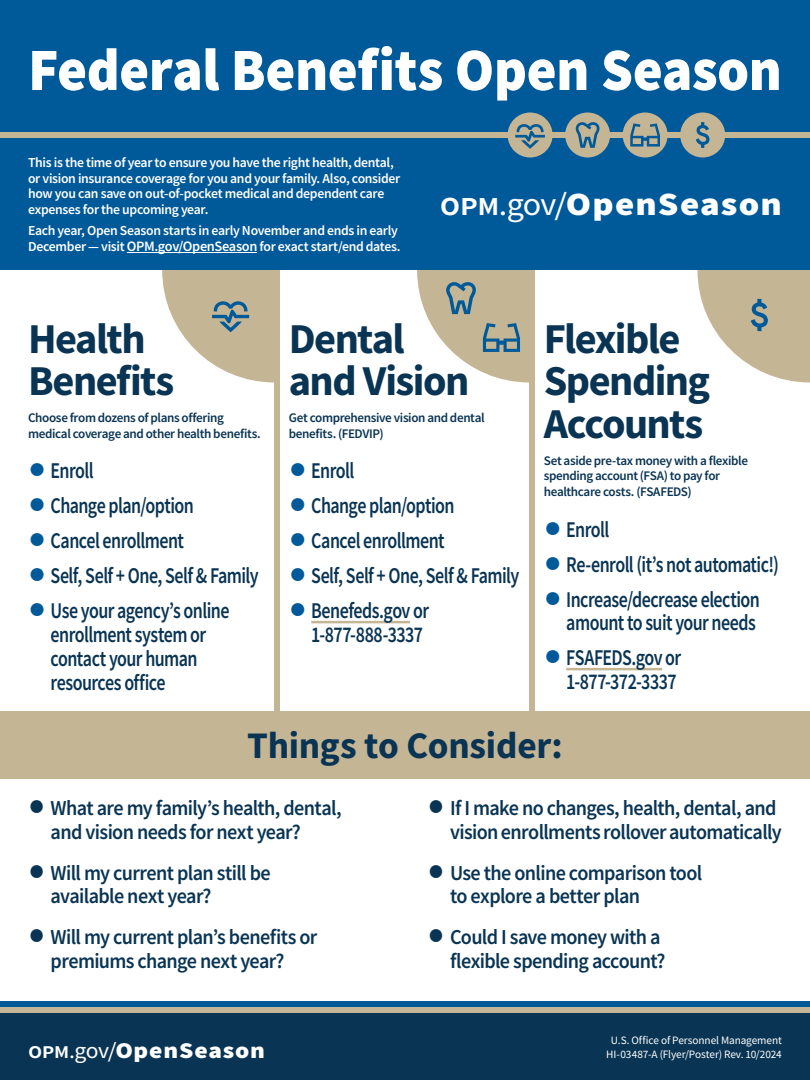
<style>
.page{position:relative;width:810px;height:1080px;background:#fff}
.page>*{position:absolute;margin:0;border:0;box-sizing:border-box;transform-origin:0 0}
.t1{font:900 60px "Source Sans Pro";letter-spacing:-.005em;color:#fff;scale:.95 1}
.t2{font:700 42.5px/42.5px "Source Sans Pro";letter-spacing:-.035em;color:#093453}
.t3{font:700 37.5px "Source Sans Pro";letter-spacing:-.005em;color:#093453}
.t4{font:900 32.5px "Source Sans Pro";letter-spacing:.03em;color:#fff;scale:1.13 1}
.t5{font:600 22.5px/23.8px "Source Sans Pro";letter-spacing:-.03em;color:#093453;text-align:right;scale:.8 1}
.t6{font:900 22.5px "Source Sans Pro";letter-spacing:.035em;color:#fff;scale:1.13 1}
.t7{font:600 21.25px/23.8px "Source Sans Pro";letter-spacing:-.03em;color:#093453;scale:.95 1}
.t8{font:600 13.75px/15.5px "Source Sans Pro";letter-spacing:-.025em;color:#fff}
.t9{font:600 13.12px/15.8px "Source Sans Pro";letter-spacing:-.025em;color:#093453}
.t10{font:11.25px "Source Sans Pro";letter-spacing:-.01em;color:#fff}
.s1{font-size:14.38px}
.s2{font-weight:600}
.s3{font-weight:400}
.s4{font-family:"Arial";font-weight:400;font-size:30px;color:#005999}
.s5{font-family:"Arial";font-weight:400;font-size:30px}
</style>
<div class="page">
<div style="left:0;top:0;width:810px;height:270px;background:#005999"></div>
<div style="left:0;top:132px;width:810px;height:6px;background:#c4b595"></div>
<div style="left:508px;top:112px;width:45px;height:46px;background:#c4b595;border-radius:50%"></div>
<svg style="left:515px;top:124px;width:30px;height:25px"></svg>
<div style="left:565px;top:112px;width:45px;height:46px;background:#c4b595;border-radius:50%"></div>
<svg style="left:576px;top:122px;width:24px;height:26px"></svg>
<div style="left:623px;top:112px;width:45px;height:46px;background:#c4b595;border-radius:50%"></div>
<svg style="left:630px;top:123px;width:30px;height:24px"></svg>
<div style="left:680px;top:112px;width:45px;height:46px;background:#c4b595;border-radius:50%"></div>
<svg style="left:696px;top:122px;width:13px;height:26px"></svg>
<hr style="left:127px;top:252px;width:130px;height:1px;background:#fff">
<svg style="left:162px;top:270px;width:113px;height:112px"></svg>
<hr style="left:311px;top:621px;width:99px;height:2px;background:#c4b595">
<svg style="left:417px;top:270px;width:113px;height:112px"></svg>
<hr style="left:566px;top:668px;width:96px;height:2px;background:#c4b595">
<svg style="left:698px;top:270px;width:112px;height:112px"></svg>
<div style="left:0;top:712px;width:810px;height:67px;background:#c4b595"></div>
<div style="left:0;top:1012px;width:810px;height:68px;background:#093453"></div>
<div style="left:275px;top:270px;width:5px;height:442px;background:#c4b595"></div>
<div style="left:530px;top:270px;width:5px;height:442px;background:#c4b595"></div>
<div style="left:0;top:1007px;width:810px;height:5px;background:#c4b595"></div>
<div style="left:0;top:1001px;width:810px;height:6px;background:#005999"></div>
<h1 class="t1" style="left:28px;top:29px;width:795px">Federal Benefits Open Season</h1>
<p class="t8" style="left:28px;top:155px;width:374px">This is the time of year to ensure you have the right health, dental, or vision insurance coverage for you and your family. Also, consider how you can save on out-of-pocket medical and dependent care expenses for the upcoming year.</p>
<p class="t8" style="left:28px;top:222px;width:374px;line-height:16.2px">Each year, Open Season starts in early November and ends in early<br>December — visit <span class="s1">OPM.gov/OpenSeason</span> for exact start/end dates.</p>
<p class="t4" style="left:440px;top:181px;width:304px"><span class="s2">opm</span><span class="s3">.gov/</span>OpenSeason</p>
<h2 class="t2" style="left:28px;top:317px;width:148px">Health<br>Benefits</h2>
<p class="t9" style="left:28px;top:410px;width:234px">Choose from dozens of plans offering medical coverage and other health benefits.</p>
<p class="t5" style="left:28px;top:459px;width:83px"><span class="s4">●</span> Enroll</p>
<p class="t5" style="left:28px;top:494px;width:209px"><span class="s4">●</span> Change plan/option</p>
<p class="t5" style="left:28px;top:529px;width:196px"><span class="s4">●</span> Cancel enrollment</p>
<p class="t5" style="left:28px;top:564px;width:290px"><span class="s4">●</span> Self, Self + One, Self &amp; Family</p>
<p class="t5" style="left:51px;top:599px;width:225px;text-align:left;text-indent:-22px"><span class="s4">●</span> Use your agency’s online enrollment system or contact your human resources office</p>
<h2 class="t2" style="left:289px;top:317px;width:182px">Dental and Vision</h2>
<p class="t9" style="left:289px;top:410px;width:197px">Get comprehensive vision and dental benefits. (FEDVIP)</p>
<p class="t5" style="left:289px;top:459px;width:83px"><span class="s4">●</span> Enroll</p>
<p class="t5" style="left:289px;top:494px;width:209px"><span class="s4">●</span> Change plan/option</p>
<p class="t5" style="left:289px;top:529px;width:196px"><span class="s4">●</span> Cancel enrollment</p>
<p class="t5" style="left:289px;top:564px;width:290px"><span class="s4">●</span> Self, Self + One, Self &amp; Family</p>
<p class="t5" style="left:289px;top:599px;width:177px"><span class="s4">●</span> Benefeds.gov or<br>1-877-888-3337</p>
<h2 class="t2" style="left:544px;top:317px;width:168px">Flexible<br>Spending<br>Accounts</h2>
<p class="t9" style="left:544px;top:452px;width:206px">Set aside pre-tax money with a flexible spending account (FSA) to pay for healthcare costs. (FSAFEDS)</p>
<p class="t5" style="left:544px;top:517px;width:83px"><span class="s4">●</span> Enroll</p>
<p class="t5" style="left:544px;top:552px;width:295px"><span class="s4">●</span> Re-enroll (it’s not automatic!)</p>
<p class="t5" style="left:544px;top:587px;width:272px"><span class="s4">●</span> Increase/decrease election amount to suit your needs</p>
<p class="t5" style="left:544px;top:646px;width:173px"><span class="s4">●</span> FSAFEDS.gov or<br>1-877-372-3337</p>
<h2 class="t3" style="left:247px;top:720px;width:317px">Things to Consider:</h2>
<p class="t7" style="left:51px;top:796px;width:308px;text-indent:-22px"><span class="s5">●</span> What are my family’s health, dental, and vision needs for next year?</p>
<p class="t7" style="left:51px;top:860px;width:233px;text-indent:-22px"><span class="s5">●</span> Will my current plan still be available next year?</p>
<p class="t7" style="left:28px;top:925px;width:306px;text-align:center"><span class="s5">●</span> Will my current plan’s benefits or premiums change next year?</p>
<p class="t7" style="left:428px;top:796px;width:375px;text-align:right"><span class="s5">●</span> If I make no changes, health, dental, and vision enrollments rollover automatically</p>
<p class="t7" style="left:450px;top:860px;width:267px;text-indent:-22px"><span class="s5">●</span> Use the online comparison tool to explore a better plan</p>
<p class="t7" style="left:428px;top:925px;width:252px;text-align:right"><span class="s5">●</span> Could I save money with a flexible spending account?</p>
<p class="t6" style="left:28px;top:1034px;width:211px"><span class="s2">opm</span><span class="s3">.gov/</span>OpenSeason</p>
<p class="t10" style="left:611px;top:1033px;width:172px">U.S. Office of Personnel Management</p>
<p class="t10" style="left:606px;top:1047px;width:177px">HI-03487-A (Flyer/Poster) Rev. 10/2024</p>
</div>
